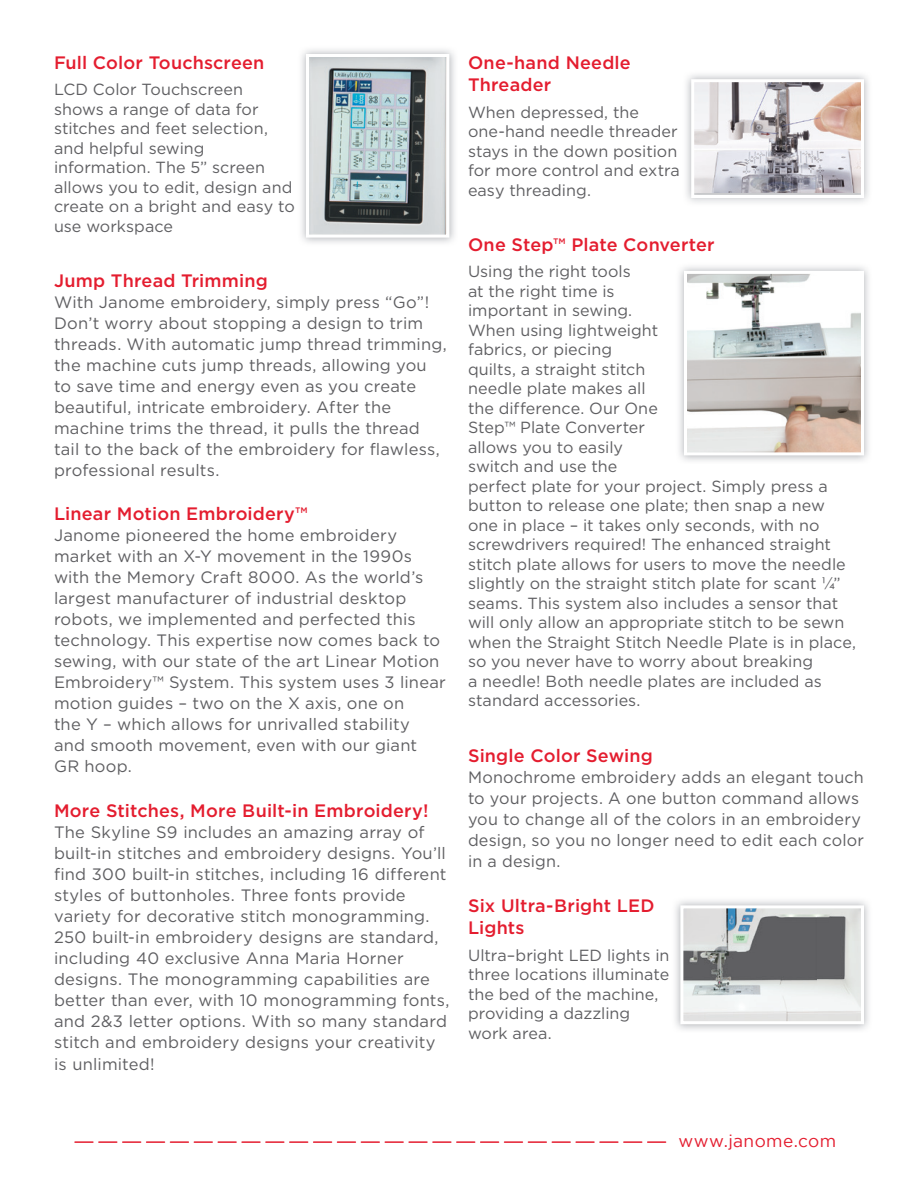
<style>
.page{position:relative;width:918px;height:1188px;background:#fff}
.page>*{position:absolute;margin:0;border:0;box-sizing:border-box;transform-origin:0 0}
.t1{font:500 18px/22.5px "Gotham HTF";letter-spacing:.01em;color:#e41d2f}
.t2{font:17.25px "Gotham";letter-spacing:.025em;color:#e41d2f}
.t3{font:16.5px/21px "Gotham HTF";letter-spacing:.01em;color:#5f5f62}
.t4{font:16.2px/19.5px "Gotham HTF";color:#5f5f62}
.s1{font-family:"Century Gothic"}
</style>
<div class="page">
<svg style="left:75px;top:1141px;width:591px;height:2px"></svg>
<img style="left:310px;top:58px;width:135px;height:176px">
<div style="left:306px;top:54px;width:143px;height:184px;border:3px solid #fff"></div>
<img style="left:695px;top:83px;width:165px;height:110px">
<div style="left:691px;top:79px;width:173px;height:119px;border:3px solid #fff"></div>
<img style="left:688px;top:275px;width:172px;height:176px">
<div style="left:684px;top:271px;width:180px;height:184px;border:3px solid #fff"></div>
<img style="left:684px;top:909px;width:176px;height:111px">
<div style="left:680px;top:905px;width:184px;height:119px;border:3px solid #fff"></div>
<p class="t1" style="left:54px;top:51px;width:212px">Full Color Touchscreen</p>
<p class="t4" style="left:54px;top:79px;width:242px">LCD Color Touchscreen shows a range of data for stitches and feet selection, and helpful sewing information. The 5” screen allows you to edit, design and create on a bright and easy to use workspace</p>
<p class="t1" style="left:54px;top:269px;width:215px">Jump Thread Trimming</p>
<p class="t3" style="left:54px;top:292px;width:394px">With Janome embroidery, simply press “Go”!<br>Don’t worry about stopping a design to trim threads. With automatic jump thread trimming, the machine cuts jump threads, allowing you to save time and energy even as you create beautiful, intricate embroidery. After the machine trims the thread, it pulls the thread tail to the back of the embroidery for flawless, professional results.</p>
<p class="t1" style="left:54px;top:502px;width:255px">Linear Motion Embroidery™</p>
<p class="t3" style="left:54px;top:524px;width:393px">Janome pioneered the home embroidery market with an X-Y movement in the 1990s with the Memory Craft 8000. As the world’s largest manufacturer of industrial desktop robots, we implemented and perfected this technology. This expertise now comes back to sewing, with our state of the art Linear Motion Embroidery™ System. This system uses 3 linear motion guides – two on the X axis, one on<br>the Y – which allows for unrivalled stability<br>and smooth movement, even with our giant GR hoop.</p>
<p class="t1" style="left:54px;top:799px;width:376px">More Stitches, More Built-in Embroidery!</p>
<p class="t3" style="left:54px;top:821px;width:397px">The Skyline S9 includes an amazing array of built-in stitches and embroidery designs. You’ll find 300 built-in stitches, including 16 different styles of buttonholes. Three fonts provide variety for decorative stitch monogramming.<br>250 built-in embroidery designs are standard, including 40 exclusive Anna Maria Horner designs. The monogramming capabilities are better than ever, with 10 monogramming fonts, and 2&amp;3 letter options. With so many standard stitch and embroidery designs your creativity</p>
<p class="t3" style="left:54px;top:1054px;width:102px">is unlimited!</p>
<p class="t1" style="left:468px;top:51px;width:164px">One-hand Needle<br>Threader</p>
<p class="t4" style="left:468px;top:102px;width:213px">When depressed, the one-hand needle threader stays in the down position for more control and extra easy threading.</p>
<p class="t1" style="left:468px;top:233px;width:248px">One Step™ Plate Converter</p>
<p class="t4" style="left:468px;top:262px;width:389px">Using the right tools<br>at the right time is<br>important in sewing.<br>When using lightweight<br>fabrics, or piecing<br>quilts, a straight stitch<br>needle plate makes all<br>the difference. Our One<br>Step™ Plate Converter<br>allows you to easily<br>switch and use the<br>perfect plate for your project. Simply press a button to release one plate; then snap a new one in place – it takes only seconds, with no screwdrivers required! The enhanced straight stitch plate allows for users to move the needle slightly on the straight stitch plate for scant <span class="s1">¼</span>” seams. This system also includes a sensor that will only allow an appropriate stitch to be sewn when the Straight Stitch Needle Plate is in place, so you never have to worry about breaking<br>a needle! Both needle plates are included as standard accessories.</p>
<p class="t1" style="left:468px;top:744px;width:186px">Single Color Sewing</p>
<p class="t3" style="left:468px;top:766px;width:398px">Monochrome embroidery adds an elegant touch to your projects. A one button command allows you to change all of the colors in an embroidery design, so you no longer need to edit each color in a design.</p>
<p class="t1" style="left:468px;top:894px;width:188px">Six Ultra-Bright LED<br>Lights</p>
<p class="t4" style="left:468px;top:945px;width:203px">Ultra–bright LED lights in three locations illuminate the bed of the machine, providing a dazzling work area.</p>
<p class="t2" style="left:678px;top:1131px;width:159px">www.janome.com</p>
</div>
